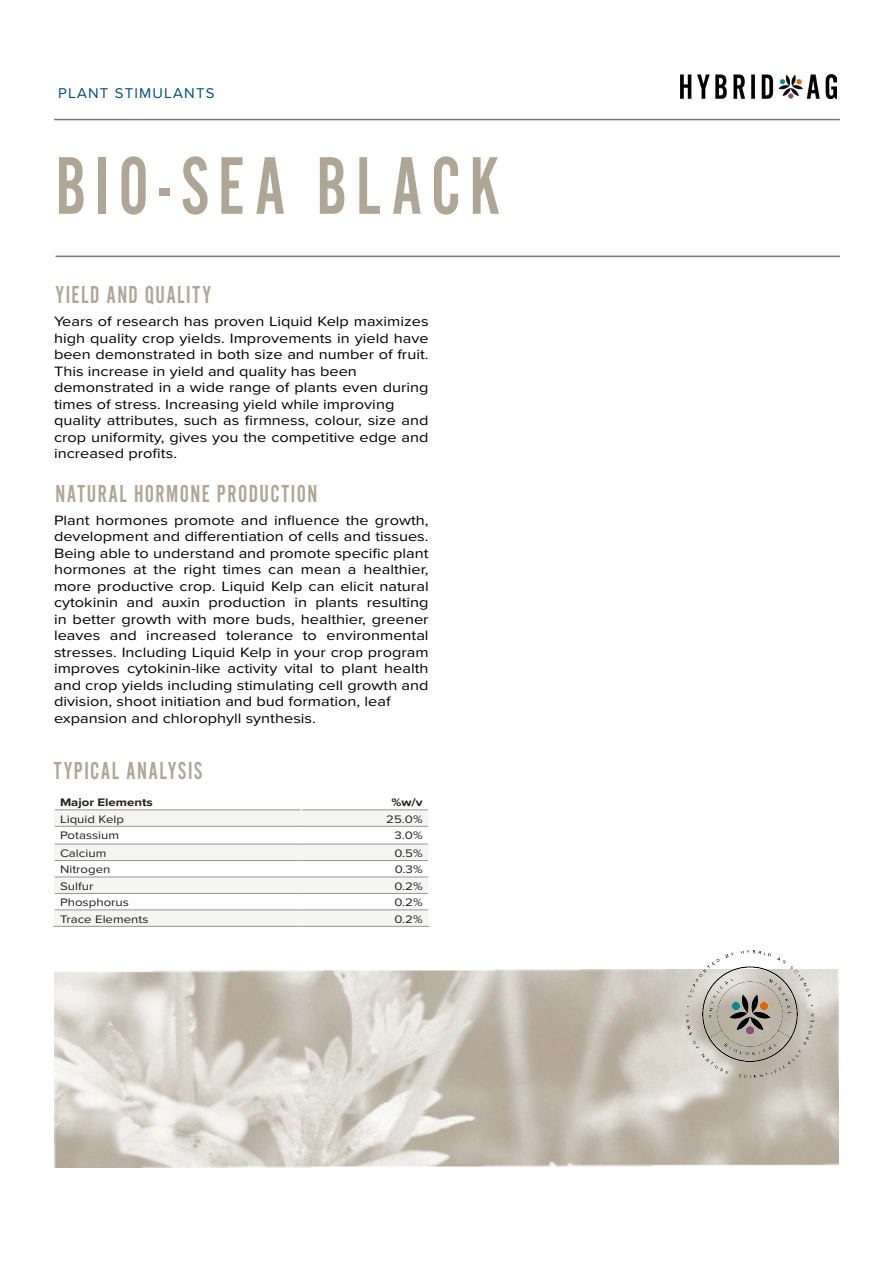
<style>
.page{position:relative;width:894px;height:1263px;background:#fff}
.page>*{position:absolute;margin:0;border:0;box-sizing:border-box;transform-origin:0 0}
.t1{font:84.9px "Alternate Got No 2 D";letter-spacing:.11em;color:#b0a695;scale:.91 1}
.t2{font:25.5px "Alternate Got No 2 D";letter-spacing:.06em;color:#b0a695;scale:.92 1}
.t3{font:14.7px "Proxima Nova";letter-spacing:.08em;color:#00517e}
.t4{font:14.1px/16.5px "Proxima Nova";color:#000;text-align:justify;scale:1.16 1}
.t5{font:11.25px "Proxima Nova";color:#231f20;scale:1.17 1}
.t6{font:700 11.25px "Proxima Nova";color:#231f20;scale:1.17 1}
</style>
<div class="page">
<hr style="left:54px;top:119px;width:785px;height:1px;background:#231f20">
<hr style="left:56px;top:256px;width:783px;height:1px;background:#231f20">
<img style="left:680px;top:74px;width:155px;height:25px">
<img style="left:54px;top:969px;width:784px;height:198px">
<img style="left:684px;top:950px;width:130px;height:129px">
<svg style="left:54px;top:810px;width:374px;height:83px"></svg>
<svg style="left:54px;top:910px;width:374px;height:16px"></svg>
<hr style="left:55px;top:809px;width:245px;height:1px;background:#939598">
<hr style="left:302px;top:809px;width:126px;height:1px;background:#939598">
<hr style="left:55px;top:826px;width:246px;height:1px;background:#939598">
<hr style="left:301px;top:826px;width:127px;height:1px;background:#939598">
<hr style="left:55px;top:843px;width:246px;height:1px;background:#939598">
<hr style="left:55px;top:860px;width:246px;height:1px;background:#939598">
<hr style="left:301px;top:843px;width:127px;height:1px;background:#939598">
<hr style="left:301px;top:860px;width:127px;height:1px;background:#939598">
<hr style="left:55px;top:876px;width:246px;height:1px;background:#939598">
<hr style="left:55px;top:909px;width:246px;height:1px;background:#939598">
<hr style="left:55px;top:893px;width:246px;height:1px;background:#939598">
<hr style="left:53px;top:926px;width:248px;height:1px;background:#939598">
<hr style="left:301px;top:876px;width:127px;height:1px;background:#939598">
<hr style="left:301px;top:909px;width:127px;height:1px;background:#939598">
<hr style="left:301px;top:893px;width:127px;height:1px;background:#939598">
<hr style="left:301px;top:926px;width:128px;height:1px;background:#939598">
<p class="t3" style="left:58px;top:82px;width:158px">PLANT STIMULANTS</p>
<p class="t1" style="left:56px;top:141px;width:490px">BIO-SEA BLACK</p>
<p class="t2" style="left:56px;top:281px;width:170px">YIELD AND QUALITY</p>
<p class="t4" style="left:54px;top:312px;width:324px">Years of research has proven Liquid Kelp maximizes high quality crop yields. Improvements in yield have been demonstrated in both size and number of fruit.<br>This increase in yield and quality has been</p>
<p class="t4" style="left:54px;top:378px;width:324px">demonstrated in a wide range of plants even during times of stress. Increasing yield while improving</p>
<p class="t4" style="left:54px;top:411px;width:324px">quality attributes, such as firmness, colour, size and crop uniformity, gives you the competitive edge and increased profits.</p>
<p class="t2" style="left:56px;top:480px;width:286px">NATURAL HORMONE PRODUCTION</p>
<p class="t4" style="left:54px;top:511px;width:324px">Plant hormones promote and influence the growth, development and differentiation of cells and tissues.<br>Being able to understand and promote specific plant hormones at the right times can mean a healthier, more productive crop. Liquid Kelp can elicit natural cytokinin and auxin production in plants resulting in better growth with more buds, healthier, greener leaves and increased tolerance to environmental stresses. Including Liquid Kelp in your crop program improves cytokinin-like activity vital to plant health and crop yields including stimulating cell growth and division, shoot initiation and bud formation, leaf</p>
<p class="t4" style="left:54px;top:709px;width:227px">expansion and chlorophyll synthesis.</p>
<p class="t2" style="left:54px;top:757px;width:163px">TYPICAL ANALYSIS</p>
<p class="t6" style="left:60px;top:794px;width:81px">Major Elements</p>
<p class="t6" style="left:391px;top:794px;width:28px">%w/v</p>
<p class="t5" style="left:60px;top:810px;width:56px">Liquid Kelp</p>
<p class="t5" style="left:386px;top:810px;width:33px">25.0%</p>
<p class="t5" style="left:60px;top:827px;width:52px">Potassium</p>
<p class="t5" style="left:394px;top:827px;width:26px">3.0%</p>
<p class="t5" style="left:60px;top:844px;width:41px">Calcium</p>
<p class="t5" style="left:394px;top:844px;width:26px">0.5%</p>
<p class="t5" style="left:60px;top:861px;width:45px">Nitrogen</p>
<p class="t5" style="left:395px;top:861px;width:25px">0.3%</p>
<p class="t5" style="left:60px;top:877px;width:30px">Sulfur</p>
<p class="t5" style="left:394px;top:877px;width:26px">0.2%</p>
<p class="t5" style="left:60px;top:894px;width:60px">Phosphorus</p>
<p class="t5" style="left:394px;top:894px;width:26px">0.2%</p>
<p class="t5" style="left:60px;top:910px;width:77px">Trace Elements</p>
<p class="t5" style="left:394px;top:910px;width:26px">0.2%</p>
</div>
